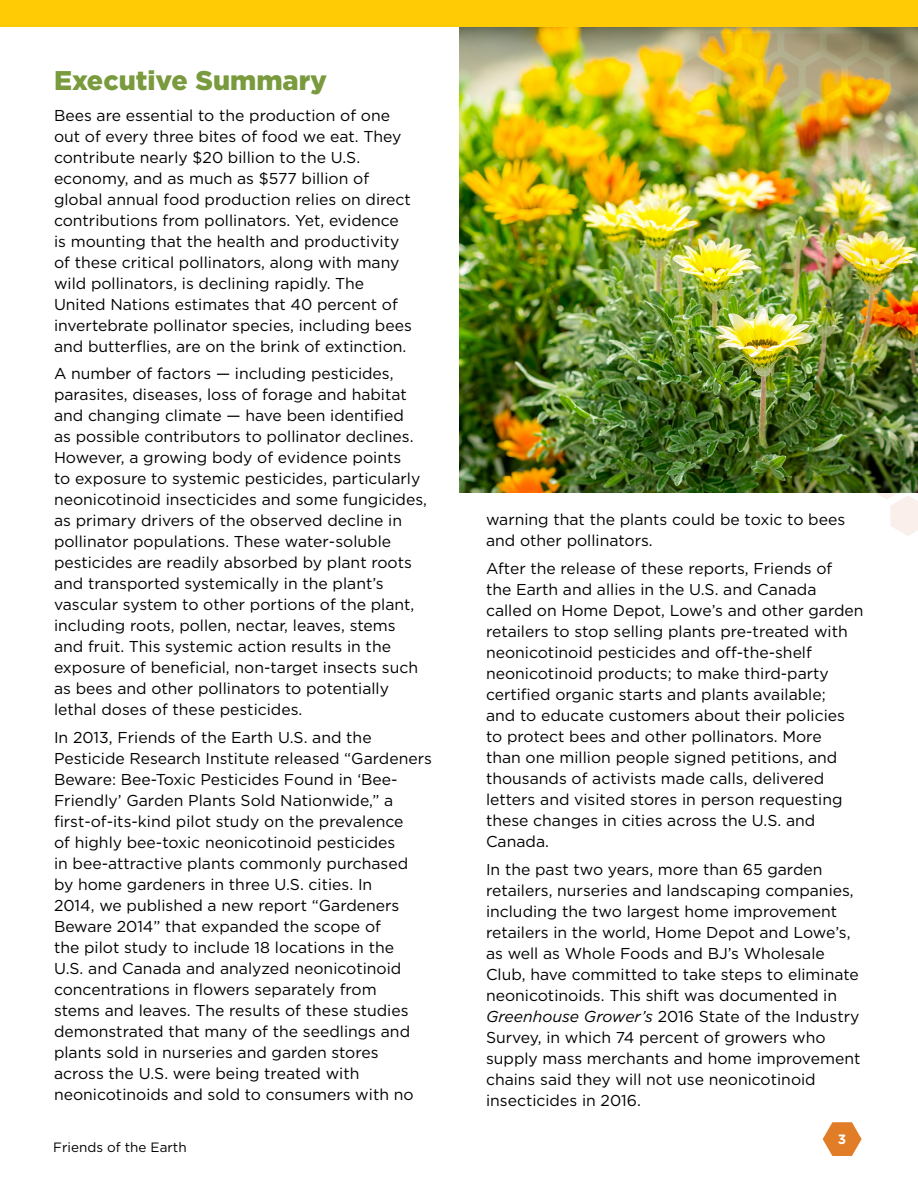
<style>
.page{position:relative;width:918px;height:1188px;background:#fff}
.page>*{position:absolute;margin:0;border:0;box-sizing:border-box;transform-origin:0 0}
.t1{font:900 27px "Gotham";color:#799a3d}
.t2{font:15.75px/21px "Gotham";color:#000}
.t3{font:13.5px "Gotham";color:#000}
.t4{font:700 13.5px "Gotham";color:#fff}
.s1{font-style:italic}
</style>
<div class="page">
<svg style="left:823px;top:1122px;width:39px;height:34px"></svg>
<svg style="left:876px;top:493px;width:42px;height:43px"></svg>
<div style="left:0;top:0;width:918px;height:27px;background:#ffcb05"></div>
<img style="left:459px;top:27px;width:459px;height:466px">
<h1 class="t1" style="left:54px;top:62px;width:275px">Executive Summary</h1>
<p class="t2" style="left:54px;top:104px;width:359px">Bees are essential to the production of one out of every three bites of food we eat. They contribute nearly $20 billion to the U.S. economy, and as much as $577 billion of global annual food production relies on direct contributions from pollinators. Yet, evidence is mounting that the health and productivity of these critical pollinators, along with many wild pollinators, is declining rapidly. The United Nations estimates that 40 percent of invertebrate pollinator species, including bees and butterflies, are on the brink of extinction.</p>
<p class="t2" style="left:54px;top:363px;width:375px">A number of factors — including pesticides, parasites, diseases, loss of forage and habitat and changing climate — have been identified<br>as possible contributors to pollinator declines.<br>However, a growing body of evidence points<br>to exposure to systemic pesticides, particularly neonicotinoid insecticides and some fungicides, as primary drivers of the observed decline in pollinator populations. These water-soluble pesticides are readily absorbed by plant roots and transported systemically in the plant’s vascular system to other portions of the plant, including roots, pollen, nectar, leaves, stems and fruit. This systemic action results in the exposure of beneficial, non-target insects such as bees and other pollinators to potentially lethal doses of these pesticides.</p>
<p class="t2" style="left:54px;top:727px;width:380px">In 2013, Friends of the Earth U.S. and the Pesticide Research Institute released “Gardeners Beware: Bee-Toxic Pesticides Found in ‘Bee-Friendly’ Garden Plants Sold Nationwide,” a first-of-its-kind pilot study on the prevalence<br>of highly bee-toxic neonicotinoid pesticides<br>in bee-attractive plants commonly purchased<br>by home gardeners in three U.S. cities. In<br>2014, we published a new report “Gardeners Beware 2014” that expanded the scope of<br>the pilot study to include 18 locations in the<br>U.S. and Canada and analyzed neonicotinoid concentrations in flowers separately from<br>stems and leaves. The results of these studies demonstrated that many of the seedlings and plants sold in nurseries and garden stores across the U.S. were being treated with neonicotinoids and sold to consumers with no</p>
<p class="t3" style="left:53px;top:1139px;width:135px">Friends of the Earth</p>
<p class="t2" style="left:486px;top:509px;width:361px">warning that the plants could be toxic to bees and other pollinators.</p>
<p class="t2" style="left:486px;top:558px;width:379px">After the release of these reports, Friends of<br>the Earth and allies in the U.S. and Canada called on Home Depot, Lowe’s and other garden retailers to stop selling plants pre-treated with neonicotinoid pesticides and off-the-shelf neonicotinoid products; to make third-party certified organic starts and plants available;<br>and to educate customers about their policies to protect bees and other pollinators. More<br>than one million people signed petitions, and thousands of activists made calls, delivered letters and visited stores in person requesting these changes in cities across the U.S. and Canada.</p>
<p class="t2" style="left:486px;top:859px;width:376px">In the past two years, more than 65 garden retailers, nurseries and landscaping companies, including the two largest home improvement retailers in the world, Home Depot and Lowe’s, as well as Whole Foods and BJ’s Wholesale Club, have committed to take steps to eliminate neonicotinoids. This shift was documented in <span class="s1">Greenhouse Grower’s</span> 2016 State of the Industry Survey, in which 74 percent of growers who supply mass merchants and home improvement chains said they will not use neonicotinoid insecticides in 2016.</p>
<p class="t4" style="left:838px;top:1131px;width:10px">3</p>
</div>
